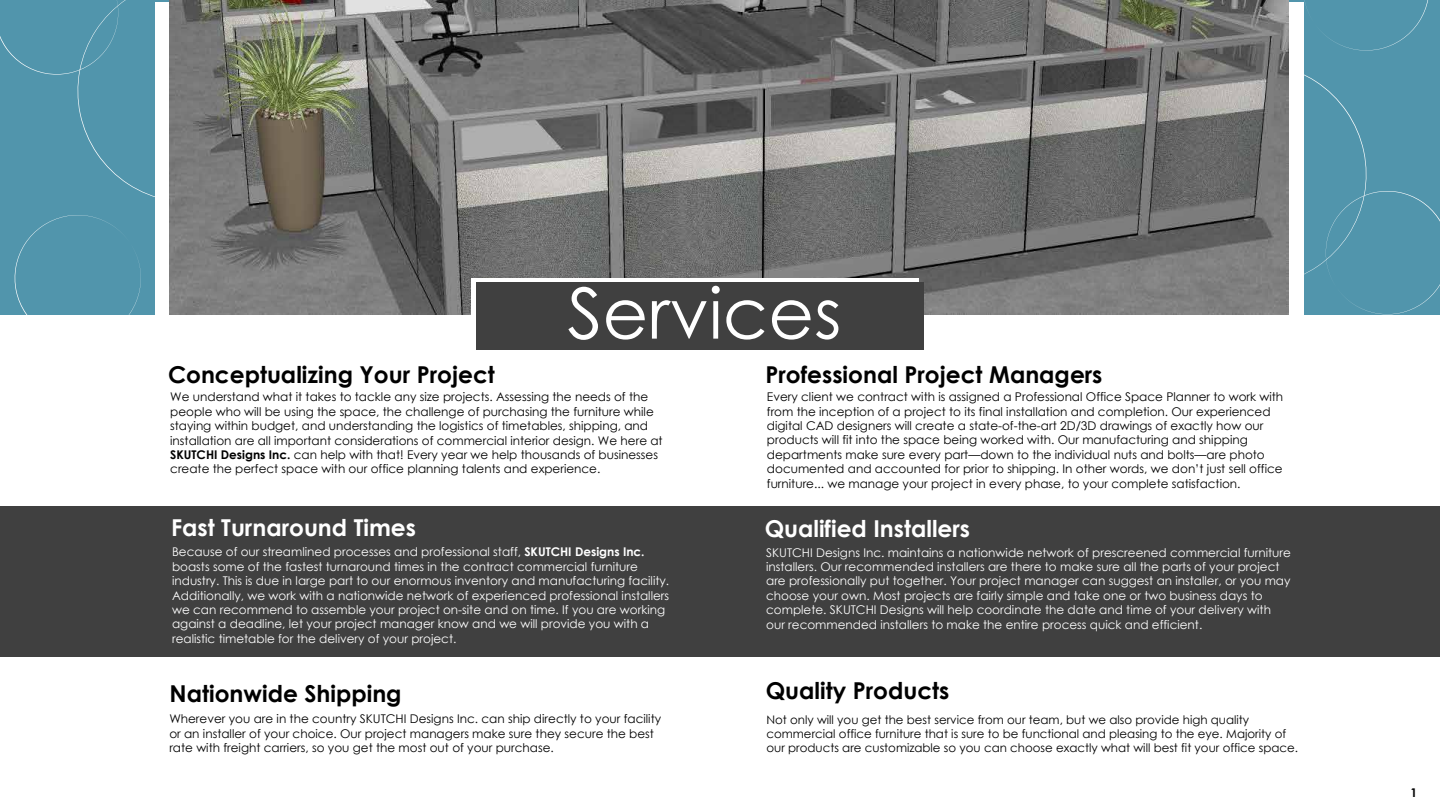
<style>
.page{position:relative;width:1440px;height:810px;background:#fff}
.page>*{position:absolute;margin:0;border:0;box-sizing:border-box;transform-origin:0 0}
.t1{font:70.5px "Century Gothic";color:#fff}
.t2{font:700 23.25px "Century Gothic";color:#000}
.t3{font:700 23.25px "Century Gothic";color:#fff}
.t4{font:12px/14.4px "Century Gothic";color:#000}
.t5{font:12px/14.4px "Century Gothic";color:#fff}
.t6{font:700 12px "Century Gothic";color:#000}
.t7{font:11.85px/14.2px "Century Gothic";color:#000}
.s1{font-weight:700}
</style>
<div class="page">
<div style="left:0;top:506px;width:1439px;height:151px;background:#404040"></div>
<div style="left:0;top:0;width:1440px;height:315px;background:#5195ac"></div>
<svg style="left:0;top:0;width:170px;height:203px"></svg>
<svg style="left:14px;top:215px;width:127px;height:100px"></svg>
<svg style="left:1304px;top:74px;width:63px;height:201px"></svg>
<svg style="left:1325px;top:191px;width:115px;height:124px"></svg>
<svg style="left:1304px;top:0;width:124px;height:51px"></svg>
<div style="left:156px;top:2px;width:1148px;height:314px;background:#fff"></div>
<img style="left:170px;top:0;width:1118px;height:314px">
<div style="left:471px;top:278px;width:447px;height:72px;background:#fff"></div>
<div style="left:476px;top:282px;width:448px;height:68px;background:#404040"></div>
<h2 class="t2" style="left:168px;top:357px;width:328px">Conceptualizing Your Project</h2>
<h1 class="t1" style="left:567px;top:264px;width:276px">Services</h1>
<h2 class="t2" style="left:765px;top:357px;width:339px">Professional Project Managers</h2>
<p class="t4" style="left:170px;top:390px;width:494px">We understand what it takes to tackle any size projects. Assessing the needs of the people who will be using the space, the challenge of purchasing the furniture while staying within budget, and understanding the logistics of timetables, shipping, and installation are all important considerations of commercial interior design. We here at <span class="s1">SKUTCHI Designs Inc.</span> can help with that! Every year we help thousands of businesses create the perfect space with our office planning talents and experience.</p>
<h2 class="t3" style="left:171px;top:510px;width:247px">Fast Turnaround Times</h2>
<p class="t5" style="left:172px;top:545px;width:499px">Because of our streamlined processes and professional staff, <span class="s1">SKUTCHI Designs Inc. </span>boasts some of the fastest turnaround times in the contract commercial furniture industry. This is due in large part to our enormous inventory and manufacturing facility.<br>Additionally, we work with a nationwide network of experienced professional installers we can recommend to assemble your project on-site and on time. If you are working against a deadline, let your project manager know and we will provide you with a realistic timetable for the delivery of your project.</p>
<p class="t4" style="left:767px;top:390px;width:518px">Every client we contract with is assigned a Professional Office Space Planner to work with from the inception of a project to its final installation and completion. Our experienced digital CAD designers will create a state-of-the-art 2D/3D drawings of exactly how our products will fit into the space being worked with. Our manufacturing and shipping departments make sure every part—down to the individual nuts and bolts—are photo documented and accounted for prior to shipping. In other words, we don’t just sell office furniture... we manage your project in every phase, to your complete satisfaction.</p>
<h2 class="t3" style="left:765px;top:510px;width:207px">Qualified Installers</h2>
<p class="t5" style="left:766px;top:545px;width:526px">SKUTCHI Designs Inc. maintains a nationwide network of prescreened commercial furniture installers. Our recommended installers are there to make sure all the parts of your project are professionally put together. Your project manager can suggest an installer, or you may choose your own. Most projects are fairly simple and take one or two business days to complete. SKUTCHI Designs will help coordinate the date and time of your delivery with our recommended installers to make the entire process quick and efficient.</p>
<h2 class="t2" style="left:170px;top:675px;width:234px">Nationwide Shipping</h2>
<h2 class="t2" style="left:766px;top:673px;width:185px">Quality Products</h2>
<p class="t4" style="left:169px;top:711px;width:493px">Wherever you are in the country SKUTCHI Designs Inc. can ship directly to your facility or an installer of your choice. Our project managers make sure they secure the best rate with freight carriers, so you get the most out of your purchase.</p>
<p class="t7" style="left:766px;top:712px;width:533px">Not only will you get the best service from our team, but we also provide high quality commercial office furniture that is sure to be functional and pleasing to the eye. Majority of our products are customizable so you can choose exactly what will best fit your office space.</p>
<p class="t6" style="left:1411px;top:783px;width:8px">1</p>
</div>
